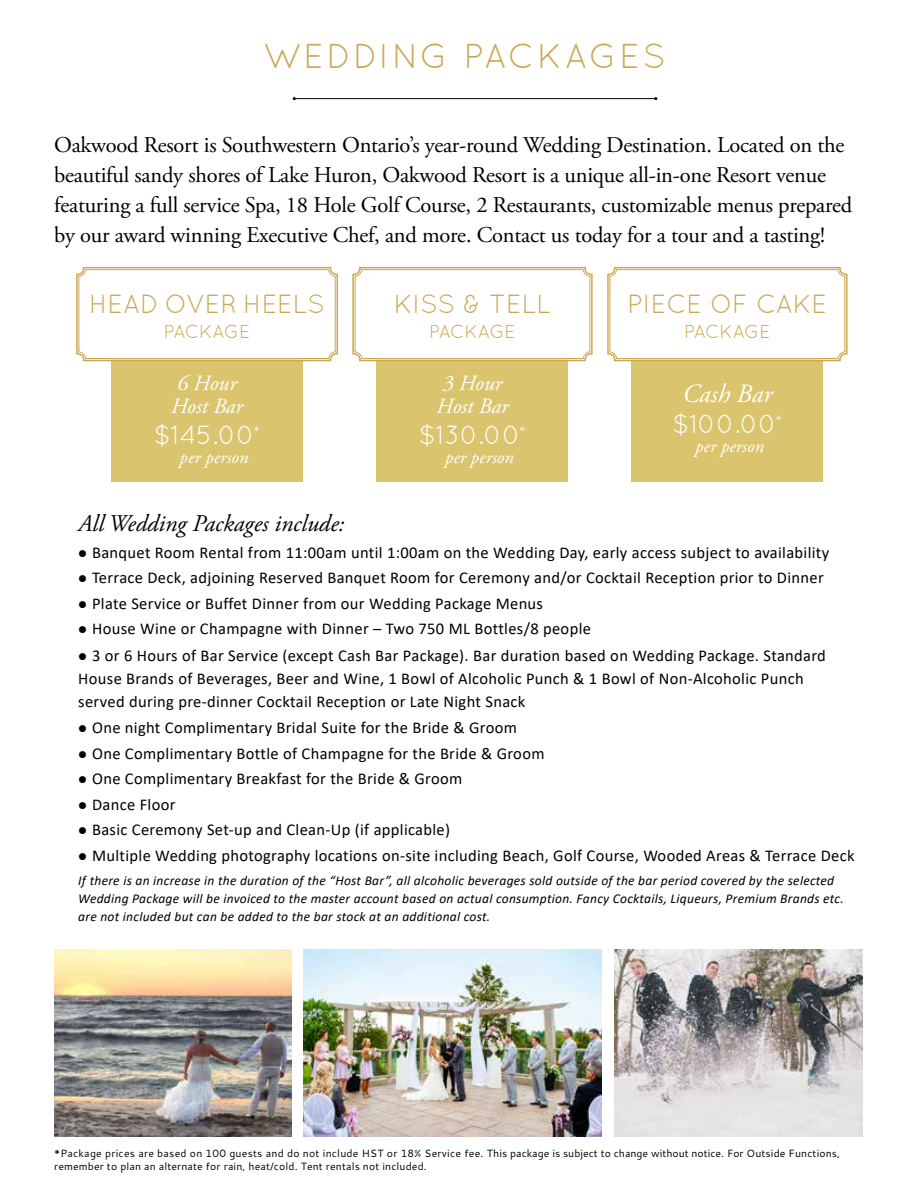
<style>
.page{position:relative;width:918px;height:1188px;background:#fff}
.page>*{position:absolute;margin:0;border:0;box-sizing:border-box;transform-origin:0 0}
.t1{font:34.5px "Quicksand";letter-spacing:.06em;color:#cba856}
.t2{font:26.25px "Quicksand";color:#cba856}
.t3{font:26.25px "Quicksand";color:#fff}
.t4{font:italic 26.25px "Adobe Garamond Pro";color:#fff}
.t5{font:italic 24px "Adobe Garamond Pro";color:#000}
.t6{font:22.5px/30px "Adobe Garamond Pro";letter-spacing:-.01em;color:#000}
.t7{font:italic 21.75px/23.4px "Adobe Garamond Pro";color:#fff}
.t8{font:italic 18.6px "Adobe Garamond Pro";color:#fff}
.t9{font:18.6px "Quicksand";letter-spacing:-.015em;color:#cba856}
.t10{font:16.5px/22.5px "Calibri";letter-spacing:.02em;color:#000}
.t11{font:italic 13.5px/18px "Calibri";letter-spacing:.02em;color:#000}
.t12{font:10.5px/13.5px "Cantarell";letter-spacing:.01em;color:#000}
</style>
<div class="page">
<hr style="left:294px;top:98px;width:362px;height:1px;background:#000">
<img style="left:54px;top:950px;width:237px;height:186px">
<img style="left:614px;top:950px;width:249px;height:186px">
<div style="left:111px;top:337px;width:192px;height:145px;background:#dac46d"></div>
<div style="left:377px;top:337px;width:191px;height:145px;background:#dac46d"></div>
<div style="left:632px;top:337px;width:191px;height:145px;background:#dac46d"></div>
<svg style="left:607px;top:266px;width:241px;height:96px"></svg>
<div style="left:610px;top:269px;width:235px;height:90px;border:1px solid #cba856;border-radius:7px"></div>
<svg style="left:352px;top:266px;width:241px;height:96px"></svg>
<div style="left:355px;top:269px;width:235px;height:90px;border:1px solid #cba856;border-radius:7px"></div>
<svg style="left:76px;top:266px;width:262px;height:96px"></svg>
<div style="left:79px;top:269px;width:257px;height:90px;border:1px solid #cba856;border-radius:7px"></div>
<img style="left:303px;top:950px;width:299px;height:186px">
<h1 class="t1" style="left:263px;top:37px;width:404px">WEDDING PACKAGES</h1>
<p class="t6" style="left:54px;top:131px;width:800px">Oakwood Resort is Southwestern Ontario’s year-round Wedding Destination. Located on the beautiful sandy shores of Lake Huron, Oakwood Resort is a unique all-in-one Resort venue featuring a full service Spa, 18 Hole Golf Course, 2 Restaurants, customizable menus prepared by our award winning Executive Chef, and more. Contact us today for a tour and a tasting!</p>
<h2 class="t2" style="left:89px;top:289px;width:237px">HEAD OVER HEELS</h2>
<p class="t9" style="left:164px;top:321px;width:88px">PACKAGE</p>
<h3 class="t7" style="left:171px;top:372px;width:73px">6 Hour<br>Host Bar</h3>
<h2 class="t3" style="left:154px;top:420px;width:108px">$145.00<sup>*</sup></h2>
<p class="t8" style="left:180px;top:446px;width:70px">per person</p>
<h2 class="t2" style="left:394px;top:289px;width:159px">KISS &amp; TELL</h2>
<p class="t9" style="left:429px;top:321px;width:88px">PACKAGE</p>
<h3 class="t7" style="left:436px;top:372px;width:73px">3 Hour<br>Host Bar</h3>
<h2 class="t3" style="left:419px;top:420px;width:109px">$130.00<sup>*</sup></h2>
<p class="t8" style="left:445px;top:446px;width:70px">per person</p>
<h2 class="t2" style="left:628px;top:289px;width:201px">PIECE OF CAKE</h2>
<p class="t9" style="left:684px;top:321px;width:88px">PACKAGE</p>
<h2 class="t4" style="left:682px;top:378px;width:91px">Cash Bar</h2>
<h2 class="t3" style="left:672px;top:409px;width:111px">$100.00<sup>*</sup></h2>
<p class="t8" style="left:695px;top:435px;width:70px">per person</p>
<h3 class="t5" style="left:78px;top:509px;width:268px">All Wedding Packages include:</h3>
<p class="t10" style="left:78px;top:541px;width:752px">● Banquet Room Rental from 11:00am until 1:00am on the Wedding Day, early access subject to availability</p>
<p class="t10" style="left:78px;top:566px;width:747px">● Terrace Deck, adjoining Reserved Banquet Room for Ceremony and/or Cocktail Reception prior to Dinner</p>
<p class="t10" style="left:78px;top:592px;width:466px">● Plate Service or Buffet Dinner from our Wedding Package Menus</p>
<p class="t10" style="left:78px;top:617px;width:514px">● House Wine or Champagne with Dinner – Two 750 ML Bottles/8 people</p>
<p class="t10" style="left:78px;top:644px;width:749px">● 3 or 6 Hours of Bar Service (except Cash Bar Package). Bar duration based on Wedding Package. Standard<br>House Brands of Beverages, Beer and Wine, 1 Bowl of Alcoholic Punch &amp; 1 Bowl of Non-Alcoholic Punch served during pre-dinner Cocktail Reception or Late Night Snack</p>
<p class="t10" style="left:78px;top:716px;width:440px">● One night Complimentary Bridal Suite for the Bride &amp; Groom</p>
<p class="t10" style="left:78px;top:742px;width:468px">● One Complimentary Bottle of Champagne for the Bride &amp; Groom</p>
<p class="t10" style="left:78px;top:767px;width:386px">● One Complimentary Breakfast for the Bride &amp; Groom</p>
<p class="t10" style="left:78px;top:793px;width:99px">● Dance Floor</p>
<p class="t10" style="left:78px;top:818px;width:373px">● Basic Ceremony Set-up and Clean-Up (if applicable)</p>
<p class="t10" style="left:78px;top:844px;width:778px">● Multiple Wedding photography locations on-site including Beach, Golf Course, Wooded Areas &amp; Terrace Deck</p>
<p class="t11" style="left:78px;top:871px;width:767px">If there is an increase in the duration of the “Host Bar”, all alcoholic beverages sold outside of the bar period covered by the selected<br>Wedding Package will be invoiced to the master account based on actual consumption. Fancy Cocktails, Liqueurs, Premium Brands etc. are not included but can be added to the bar stock at an additional cost.</p>
<p class="t12" style="left:54px;top:1146px;width:788px">*Package prices are based on 100 guests and do not include HST or 18% Service fee. This package is subject to change without notice. For Outside Functions, remember to plan an alternate for rain, heat/cold. Tent rentals not included.</p>
</div>
